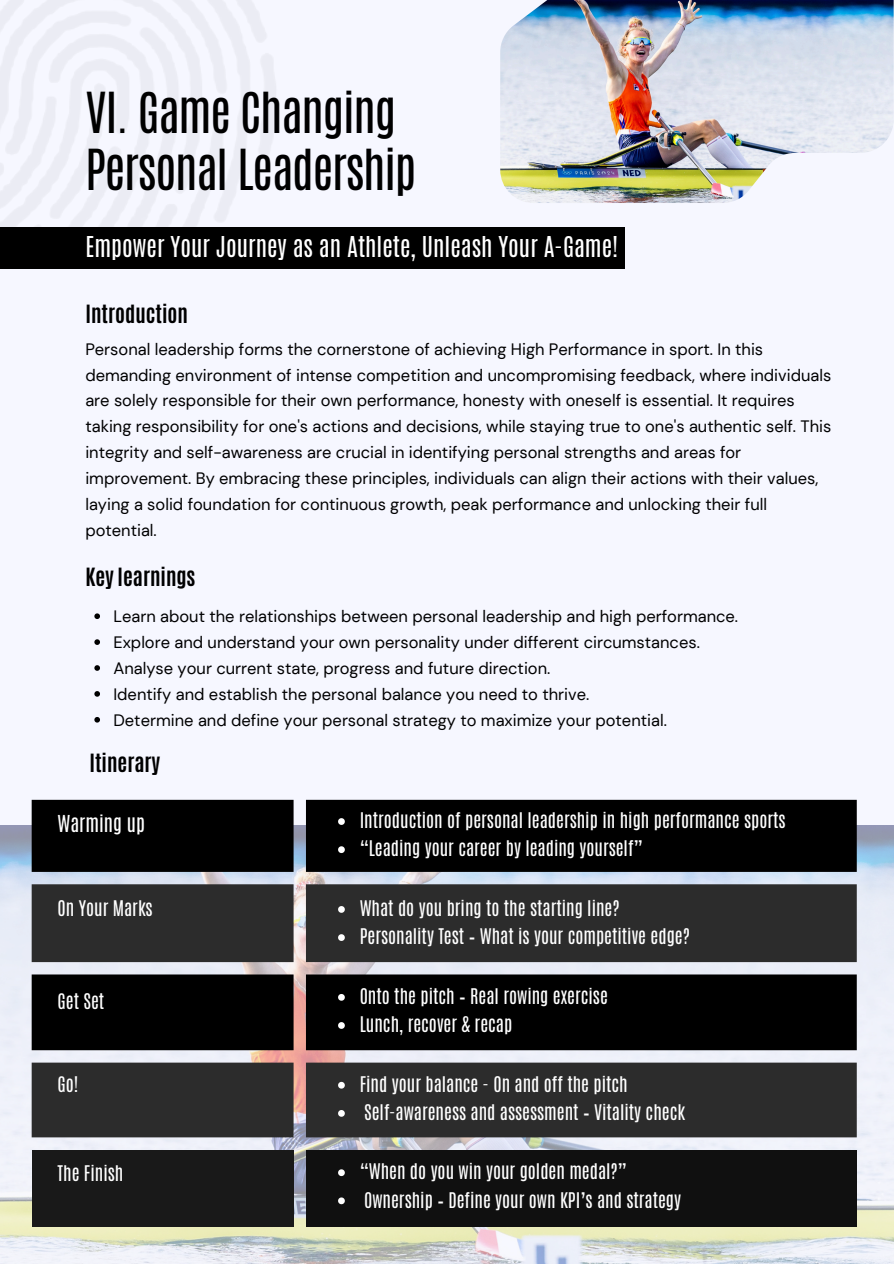
<style>
.page{position:relative;width:894px;height:1264px;background:#fff}
.page>*{position:absolute;margin:0;border:0;box-sizing:border-box;transform-origin:0 0}
.t1{font:47.25px/56.1px "Antonio";letter-spacing:-.025em;color:#000}
.t2{font:24px "Antonio";color:#fff}
.t3{font:700 21px "Antonio";color:#000}
.t4{font:19.5px "Antonio";color:#fff}
.t5{font:18px "Antonio";color:#fff}
.t6{font:16.5px/25.8px "DM Sans";color:#000}
</style>
<div class="page">
<div style="left:0;top:0;width:893px;height:1263px;background:#f6f7ff"></div>
<img style="left:500px;top:0;width:393px;height:203px">
<img style="left:0;top:825px;width:893px;height:438px">
<svg style="left:32px;top:799px;width:824px;height:85px;fill:#000"></svg>
<svg style="left:32px;top:884px;width:824px;height:253px;fill:#2c2c2c"></svg>
<div style="left:32px;top:1149px;width:261px;height:77px;background:#191919"></div>
<div style="left:306px;top:1149px;width:550px;height:77px;background:#101010"></div>
<div style="left:0;top:227px;width:624px;height:42px;background:#000"></div>
<svg style="left:338px;top:818px;width:7px;height:7px"></svg>
<svg style="left:338px;top:846px;width:7px;height:7px"></svg>
<svg style="left:338px;top:906px;width:7px;height:6px"></svg>
<svg style="left:338px;top:934px;width:7px;height:6px"></svg>
<svg style="left:338px;top:993px;width:7px;height:7px"></svg>
<svg style="left:338px;top:1022px;width:7px;height:6px"></svg>
<svg style="left:338px;top:1081px;width:7px;height:7px"></svg>
<svg style="left:338px;top:1109px;width:7px;height:7px"></svg>
<svg style="left:338px;top:1169px;width:7px;height:7px"></svg>
<svg style="left:338px;top:1197px;width:7px;height:7px"></svg>
<svg style="left:94px;top:613px;width:6px;height:6px"></svg>
<svg style="left:94px;top:639px;width:6px;height:6px"></svg>
<svg style="left:94px;top:665px;width:6px;height:5px"></svg>
<svg style="left:94px;top:691px;width:6px;height:5px"></svg>
<svg style="left:94px;top:717px;width:6px;height:5px"></svg>
<p class="t1" style="left:85px;top:85px;width:332px">VI. Game Changing<br>Personal Leadership</p>
<p class="t2" style="left:85px;top:230px;width:534px">Empower Your Journey as an Athlete, Unleash Your A-Game!</p>
<p class="t3" style="left:85px;top:299px;width:104px">Introduction</p>
<h1 class="t6" style="left:85px;top:336px;width:747px">Personal leadership forms the cornerstone of achieving High Performance in sport. In this demanding environment of intense competition and uncompromising feedback, where individuals are solely responsible for their own performance, honesty with oneself is essential. It requires taking responsibility for one's actions and decisions, while staying true to one's authentic self. This integrity and self-awareness are crucial in identifying personal strengths and areas for improvement. By embracing these principles, individuals can align their actions with their values, laying a solid foundation for continuous growth, peak performance and unlocking their full potential.</h1>
<p class="t3" style="left:85px;top:561px;width:112px">Key learnings</p>
<p class="t6" style="left:113px;top:604px;width:626px">Learn about the relationships between personal leadership and high performance.</p>
<p class="t6" style="left:113px;top:629px;width:587px">Explore and understand your own personality under different circumstances.</p>
<p class="t6" style="left:113px;top:655px;width:438px">Analyse your current state, progress and future direction.</p>
<p class="t6" style="left:113px;top:681px;width:477px">Identify and establish the personal balance you need to thrive.</p>
<p class="t6" style="left:113px;top:707px;width:555px">Determine and define your personal strategy to maximize your potential.</p>
<p class="t3" style="left:89px;top:748px;width:72px">Itinerary</p>
<p class="t4" style="left:58px;top:809px;width:89px">Warming up</p>
<p class="t5" style="left:359px;top:807px;width:427px">Introduction of personal leadership in high performance sports</p>
<p class="t5" style="left:359px;top:835px;width:285px">“Leading your career by leading yourself”</p>
<p class="t5" style="left:58px;top:895px;width:97px">On Your Marks</p>
<p class="t5" style="left:359px;top:895px;width:261px">What do you bring to the starting line?</p>
<p class="t5" style="left:359px;top:923px;width:331px">Personality Test – What is your competitive edge?</p>
<p class="t5" style="left:58px;top:987px;width:48px">Get Set</p>
<p class="t5" style="left:359px;top:983px;width:249px">Onto the pitch – Real rowing exercise</p>
<p class="t5" style="left:359px;top:1011px;width:154px">Lunch, recover &amp; recap</p>
<p class="t5" style="left:58px;top:1071px;width:22px">Go!</p>
<p class="t5" style="left:359px;top:1071px;width:269px">Find your balance - On and off the pitch</p>
<p class="t5" style="left:364px;top:1099px;width:322px">Self-awareness and assessment – Vitality check</p>
<p class="t5" style="left:58px;top:1160px;width:67px">The Finish</p>
<p class="t5" style="left:359px;top:1158px;width:269px">“When do you win your golden medal?”</p>
<p class="t5" style="left:364px;top:1186px;width:318px">Ownership – Define your own KPI’s and strategy</p>
</div>
